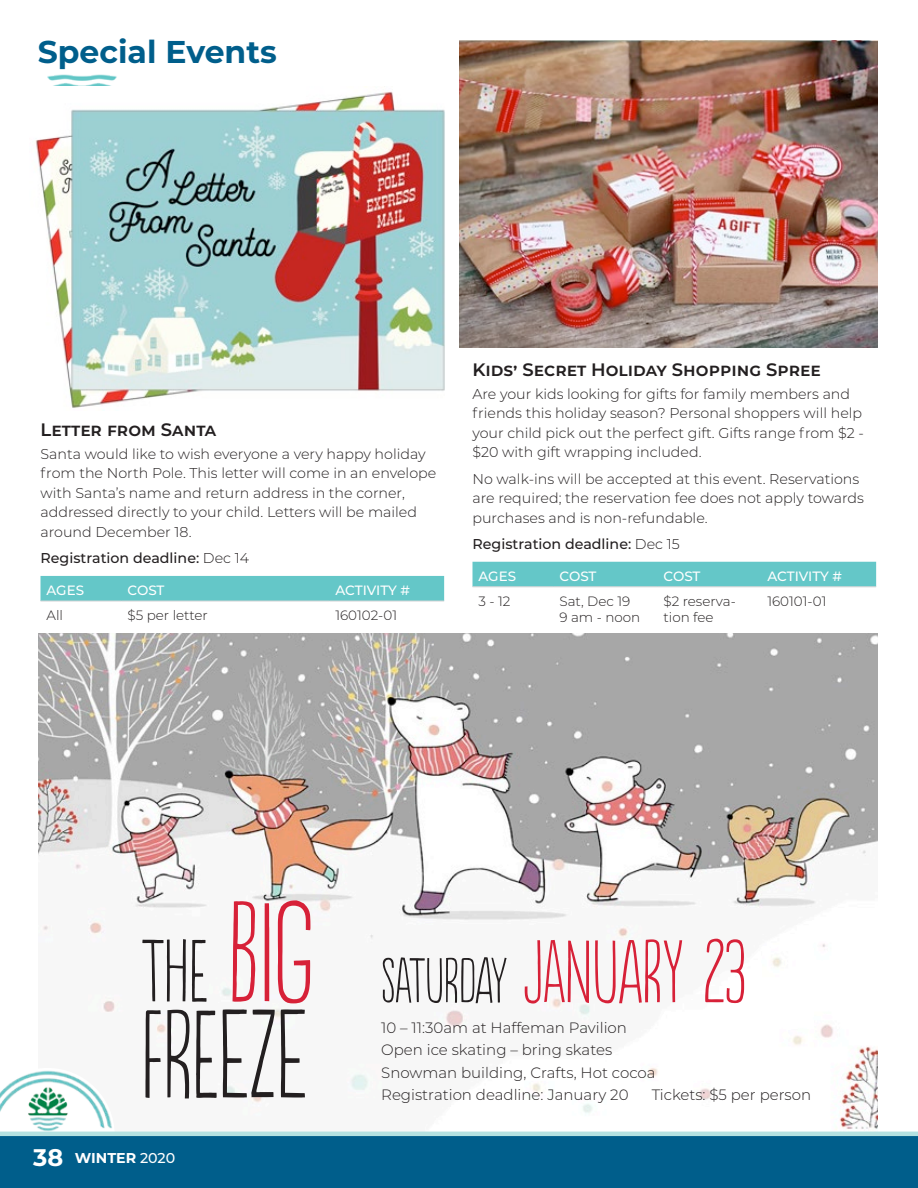
<style>
.page{position:relative;width:918px;height:1188px;background:#fff}
.page>*{position:absolute;margin:0;border:0;box-sizing:border-box;transform-origin:0 0}
.t1{font:300 118.5px "Populaire";color:#231f20}
.t2{font:300 84px "Populaire";color:#d72138}
.t3{font:300 84px "Populaire";color:#231f20}
.t4{font:700 31.5px "Montserrat";color:#005e8b}
.t5{font:600 18px "Montserrat";color:#231f20}
.t6{font:300 15px/22.5px "Montserrat";color:#231f20}
.t7{font:300 14.25px/19.5px "Montserrat";color:#231f20}
.t8{font:500 14.25px "Montserrat";color:#231f20}
.t9{font:700 14.25px "Montserrat";color:#fff}
.t10{font:300 13.5px/16.2px "Montserrat";color:#231f20}
.t11{font:500 13.5px "Montserrat";letter-spacing:-.01em;color:#fff}
.s1{font-weight:300}
.s2{font-size:135px;color:#d72138}
.s3{font-size:24px}
.s4{font-weight:500}
.s5{font-size:60px;color:#231f20}
</style>
<div class="page">
<img style="left:38px;top:634px;width:840px;height:498px">
<img style="left:0;top:1068px;width:115px;height:64px">
<div style="left:0;top:1135px;width:918px;height:53px;background:#005e8b"></div>
<hr style="left:0;top:1132px;width:918px;height:4px;background:#b4e1e1">
<img style="left:47px;top:74px;width:70px;height:12px">
<div style="left:40px;top:576px;width:404px;height:25px;background:#64c7c8"></div>
<hr style="left:40px;top:601px;width:82px;height:1px;background:#d1d3d4">
<hr style="left:122px;top:601px;width:207px;height:1px;background:#d1d3d4">
<hr style="left:329px;top:601px;width:115px;height:1px;background:#d1d3d4">
<div style="left:472px;top:562px;width:404px;height:26px;background:#64c7c8"></div>
<hr style="left:472px;top:586px;width:82px;height:1px;background:#d1d3d4">
<hr style="left:554px;top:586px;width:103px;height:1px;background:#d1d3d4">
<hr style="left:657px;top:586px;width:104px;height:1px;background:#d1d3d4">
<hr style="left:761px;top:586px;width:115px;height:1px;background:#d1d3d4">
<img style="left:35px;top:91px;width:410px;height:317px">
<img style="left:459px;top:40px;width:419px;height:308px">
<h3 class="t4" style="left:38px;top:29px;width:241px">Special Events</h3>
<p class="t5" style="left:40px;top:417px;width:177px">Letter from Santa</p>
<p class="t7" style="left:40px;top:444px;width:397px">Santa would like to wish everyone a very happy holiday from the North Pole. This letter will come in an envelope with Santa’s name and return address in the corner, addressed directly to your child. Letters will be mailed around December 18.</p>
<p class="t8" style="left:40px;top:548px;width:210px">Registration deadline: <span class="s1">Dec 14</span></p>
<p class="t11" style="left:46px;top:581px;width:39px">AGES</p>
<p class="t11" style="left:128px;top:581px;width:39px">COST</p>
<p class="t11" style="left:335px;top:581px;width:76px">ACTIVITY #</p>
<p class="t10" style="left:46px;top:607px;width:18px">All</p>
<p class="t10" style="left:128px;top:607px;width:82px">$5 per letter</p>
<p class="t10" style="left:335px;top:607px;width:63px">160102-01</p>
<p class="t5" style="left:472px;top:357px;width:350px">Kids’ Secret Holiday Shopping Spree</p>
<p class="t7" style="left:472px;top:384px;width:393px">Are your kids looking for gifts for family members and friends this holiday season? Personal shoppers will help your child pick out the perfect gift. Gifts range from $2 - $20 with gift wrapping included.</p>
<p class="t7" style="left:472px;top:468px;width:393px">No walk-ins will be accepted at this event. Reservations are required; the reservation fee does not apply towards purchases and is non-refundable.</p>
<p class="t8" style="left:472px;top:534px;width:209px">Registration deadline: <span class="s1">Dec 15</span></p>
<p class="t11" style="left:478px;top:567px;width:39px">AGES</p>
<p class="t11" style="left:560px;top:567px;width:39px">COST</p>
<p class="t11" style="left:663px;top:567px;width:39px">COST</p>
<p class="t11" style="left:767px;top:567px;width:76px">ACTIVITY #</p>
<p class="t10" style="left:478px;top:593px;width:33px">3 - 12</p>
<p class="t10" style="left:560px;top:593px;width:82px">Sat, Dec 19<br>9 am - noon</p>
<p class="t10" style="left:663px;top:593px;width:74px">$2 reserva&shy;tion fee</p>
<p class="t10" style="left:767px;top:593px;width:61px">160101-01</p>
<h2 class="t3" style="left:141px;top:929px;width:175px">THE <span class="s2">BIG</span></h2>
<h1 class="t1" style="left:141px;top:996px;width:167px">FREEZE</h1>
<p class="t9" style="left:33px;top:1148px;width:143px"><span class="s3">38</span> WINTER <span class="s4">2020</span></p>
<h2 class="t2" style="left:381px;top:930px;width:367px"><span class="s5">SATURDAY</span> JANUARY 23</h2>
<p class="t6" style="left:381px;top:1016px;width:276px">10 – 11:30am at Haffeman Pavilion Open ice skating – bring skates Snowman building, Crafts, Hot cocoa Registration deadline: January 20</p>
<p class="t6" style="left:652px;top:1083px;width:161px">Tickets: $5 per person</p>
</div>
